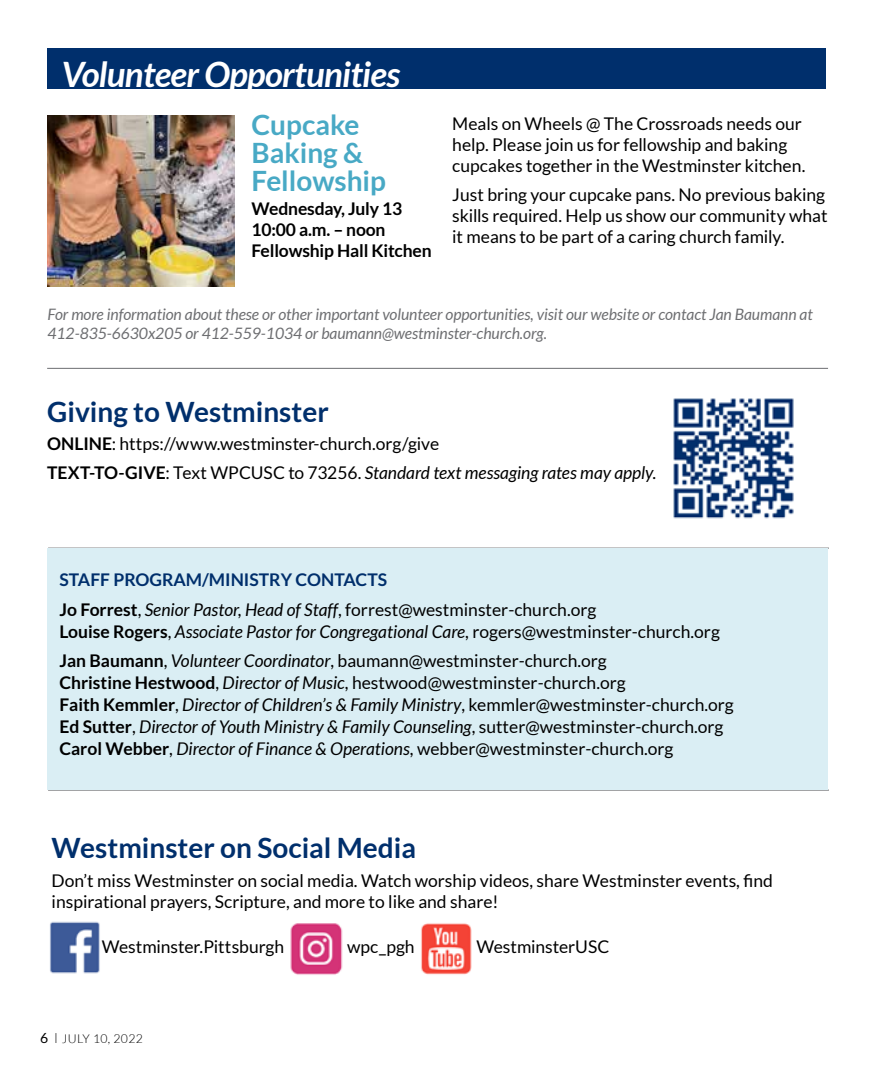
<style>
.page{position:relative;width:882px;height:1071px;background:#fff}
.page>*{position:absolute;margin:0;border:0;box-sizing:border-box;transform-origin:0 0}
.t1{font:italic 700 35px "Lato";letter-spacing:-.02em;color:#fff}
.t2{font:700 28px "Lato";color:#002f6c}
.t3{font:700 28px/28px "Lato";color:#48a9c5}
.t4{font:17.5px/21px "Lato";color:#000}
.t5{font:700 17.5px/21px "Lato";letter-spacing:-.01em;color:#000}
.t6{font:italic 15.75px/19.2px "Lato";letter-spacing:-.005em;color:#6d6e71}
.t7{font:300 12.25px "Lato";letter-spacing:.03em;color:#000}
.s1{font-weight:700}
.s2{font-style:italic}
.s3{font-weight:700;color:#002f6c}
.s4{font-weight:400;font-size:14px}
.s5{font-family:"Filosofia Unicase";font-weight:400;font-size:14px}
</style>
<div class="page">
<img style="left:673px;top:398px;width:121px;height:121px">
<img style="left:50px;top:921px;width:50px;height:52px">
<img style="left:290px;top:923px;width:53px;height:52px">
<img style="left:421px;top:923px;width:51px;height:52px">
<hr style="left:47px;top:368px;width:781px;height:1px;background:#6d6e71">
<hr style="left:48px;top:548px;width:781px;height:1px;background:#6d6e71">
<hr style="left:48px;top:790px;width:781px;height:1px;background:#6d6e71">
<div style="left:47px;top:548px;width:781px;height:242px;background:#daeef4"></div>
<div style="left:48px;top:48px;width:778px;height:41px;background:#002f6c"></div>
<img style="left:48px;top:116px;width:187px;height:170px">
<h1 class="t1" style="left:62px;top:54px;width:340px">Volunteer Opportunities</h1>
<h2 class="t3" style="left:252px;top:110px;width:136px">Cupcake<br>Baking &amp;<br>Fellowship</h2>
<p class="t5" style="left:252px;top:198px;width:182px">Wednesday, July 13<br>10:00 a.m. – noon<br>Fellowship Hall Kitchen</p>
<p class="t4" style="left:452px;top:113px;width:355px">Meals on Wheels @ The Crossroads needs our help. Please join us for fellowship and baking cupcakes together in the Westminster kitchen.</p>
<p class="t4" style="left:452px;top:184px;width:377px">Just bring your cupcake pans. No previous baking skills required. Help us show our community what it means to be part of a caring church family.</p>
<p class="t6" style="left:48px;top:305px;width:767px">For more information about these or other important volunteer opportunities, visit our website or contact Jan Baumann at<br>412-835-6630x205 or 412-559-1034 or baumann@westminster-church.org.</p>
<h2 class="t2" style="left:47px;top:395px;width:283px">Giving to Westminster</h2>
<p class="t4" style="left:47px;top:430px;width:611px;line-height:28.9px"><span class="s1">ONLINE</span>: https://www.westminster-church.org/give<br><span class="s1">TEXT-TO-GIVE</span>: Text WPCUSC to 73256. <span class="s2">Standard text messaging rates may apply.</span></p>
<p class="t4" style="left:59px;top:565px;width:539px;line-height:29.8px"><span class="s3">STAFF PROGRAM/MINISTRY CONTACTS<br></span><span class="s1">Jo Forrest</span>, <span class="s2">Senior Pastor, Head of Staff</span>, forrest@westminster-church.org</p>
<p class="t4" style="left:59px;top:616px;width:662px;line-height:29.8px"><span class="s1">Louise Rogers</span>, <span class="s2">Associate Pastor for Congregational Care</span>, rogers@westminster-church.org<br><span class="s1">Jan Baumann</span>, <span class="s2">Volunteer Coordinator</span>, baumann@westminster-church.org</p>
<p class="t4" style="left:59px;top:672px;width:676px;line-height:21.9px"><span class="s1">Christine Hestwood</span>, <span class="s2">Director of Music</span>, hestwood@westminster-church.org<br><span class="s1">Faith Kemmler</span>, <span class="s2">Director of Children’s &amp; Family Ministry</span>, kemmler@westminster-church.org <span class="s1">Ed Sutter</span>, <span class="s2">Director of Youth Ministry &amp; Family Counseling</span>, sutter@westminster-church.org <span class="s1">Carol Webber</span>, <span class="s2">Director of Finance &amp; Operations</span>, webber@westminster-church.org</p>
<h2 class="t2" style="left:52px;top:832px;width:366px">Westminster on Social Media</h2>
<p class="t4" style="left:52px;top:870px;width:723px">Don’t miss Westminster on social media. Watch worship videos, share Westminster events, find inspirational prayers, Scripture, and more to like and share!</p>
<p class="t4" style="left:102px;top:936px;width:184px">Westminster.Pittsburgh</p>
<p class="t4" style="left:347px;top:936px;width:69px">wpc_pgh</p>
<p class="t4" style="left:476px;top:936px;width:135px">WestminsterUSC</p>
<p class="t7" style="left:40px;top:1032px;width:104px"><span class="s4">6</span> <span class="s5">|</span> JULY 10, 2022</p>
</div>
